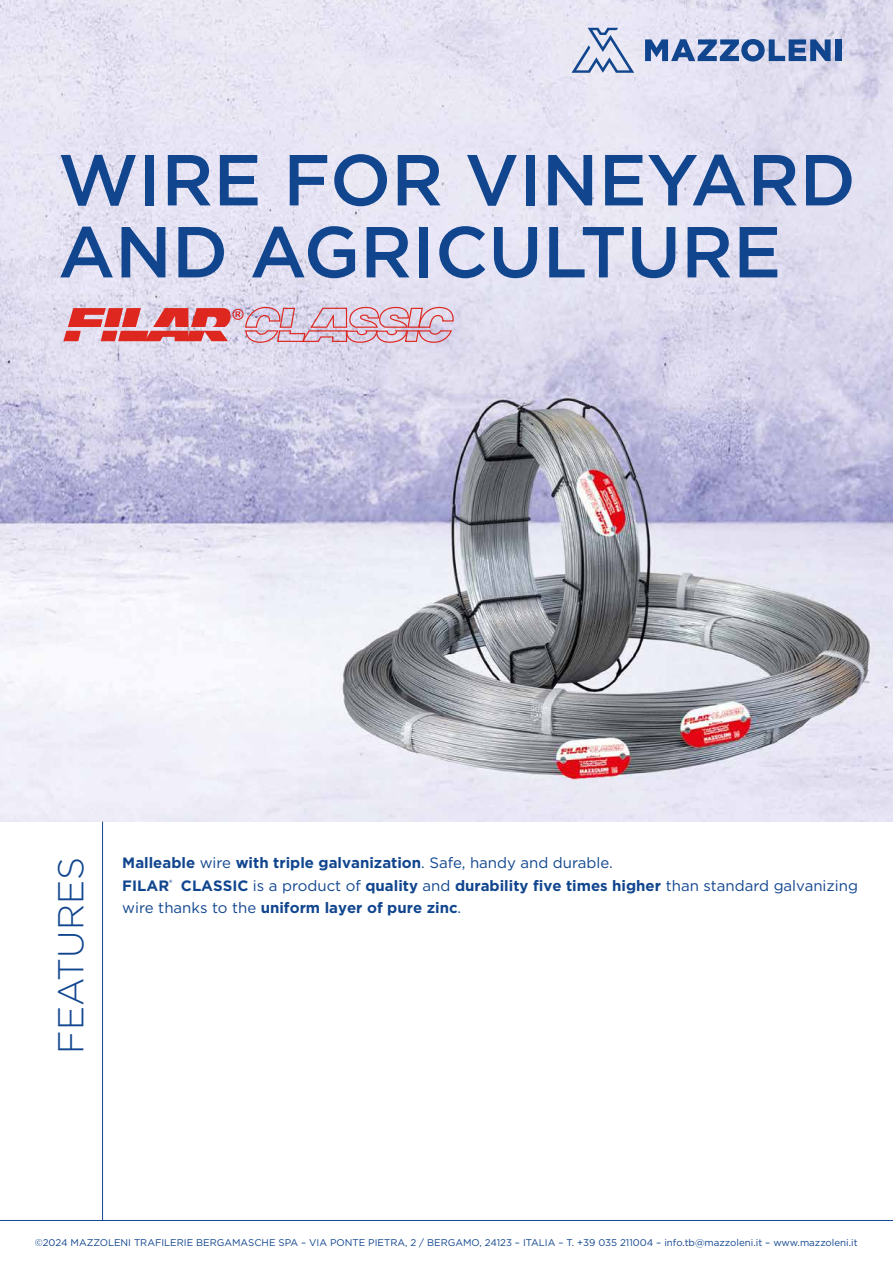
<style>
.page{position:relative;width:893px;height:1263px;background:#fff}
.page>*{position:absolute;margin:0;border:0;box-sizing:border-box;transform-origin:0 0}
.t1{font:500 72px/72px "Gotham";color:#11468f}
.t2{font:300 36px "Gotham";color:#11468f}
.t3{font:700 15px/22.5px "Gotham";color:#11468f}
.t4{font:9.75px "Gotham";color:#11468f}
.s1{font-weight:400}
</style>
<div class="page">
<img style="left:0;top:0;width:893px;height:821px">
<hr style="left:102px;top:822px;width:1px;height:398px;background:#11468f">
<svg style="left:571px;top:28px;width:63px;height:45px;background:#bdc6de"></svg>
<svg style="left:645px;top:39px;width:186px;height:23px;background:#6f8bbb"></svg>
<div style="left:835px;top:39px;width:6px;height:22px;background:#11468f"></div>
<hr style="left:0;top:1220px;width:893px;height:1px;background:#11468f">
<svg style="left:64px;top:306px;width:390px;height:37px;background:#db9aa4"></svg>
<h1 class="t1" style="left:58px;top:143px;width:799px">WIRE FOR VINEYARD<br>AND AGRICULTURE</h1>
<h2 class="t2" style="left:48px;top:1054px;width:198px;rotate:-90deg">FEATURES</h2>
<p class="t3" style="left:122px;top:852px;width:737px">Malleable <span class="s1">wire</span> with triple galvanization<span class="s1">. Safe, handy and durable.<br></span>FILAR<sup>®</sup> CLASSIC <span class="s1">is a product of</span> quality <span class="s1">and</span> durability five times higher <span class="s1">than standard galvanizing wire thanks to the</span> uniform layer of pure zinc<span class="s1">.</span></p>
<p class="t4" style="left:35px;top:1236px;width:824px">©2024 MAZZOLENI TRAFILERIE BERGAMASCHE SPA – VIA PONTE PIETRA, 2 / BERGAMO, 24123 – ITALIA – T. +39 035 211004 – info.tb@mazzoleni.it – www.mazzoleni.it</p>
</div>
